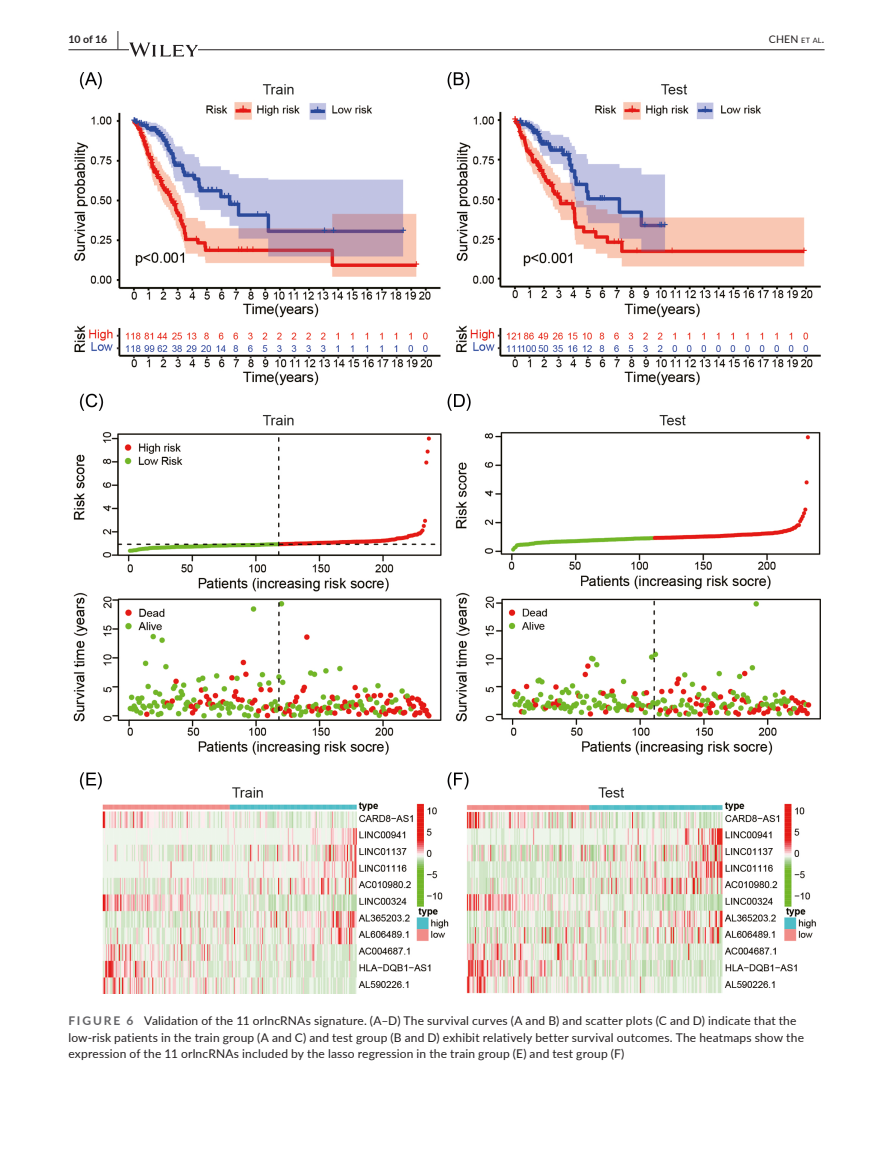
<style>
.page{position:relative;width:893px;height:1174px;background:#fff}
.page>*{position:absolute;margin:0;border:0;box-sizing:border-box;transform-origin:0 0}
.t1{font:12px/16.5px "Lato";letter-spacing:.015em;color:#231f20}
.t2{font:10.5px "Lato";color:#231f20}
.t3{font:700 10.5px "Lato";color:#231f20}
.s1{font-size:19.5px}
.s2{font-size:7.35px}
.s3{font-weight:700;color:#636366}
</style>
<div class="page">
<hr style="left:68px;top:49px;width:756px;height:1px;background:#231f20">
<svg style="left:129px;top:42px;width:69px;height:15px"></svg>
<img style="left:73px;top:72px;width:748px;height:921px">
<p class="t3" style="left:68px;top:31px;width:52px">10 of 16 <span class="s1">|</span></p>
<p class="t2" style="left:769px;top:31px;width:57px">CHEN <span class="s2">et al</span>.</p>
<p class="t1" style="left:68px;top:1012px;width:737px"><span class="s3">FIGURE 6</span> Validation of the 11 orlncRNAs signature. (A–D) The survival curves (A and B) and scatter plots (C and D) indicate that the low-risk patients in the train group (A and C) and test group (B and D) exhibit relatively better survival outcomes. The heatmaps show the expression of the 11 orlncRNAs included by the lasso regression in the train group (E) and test group (F)</p>
</div>
